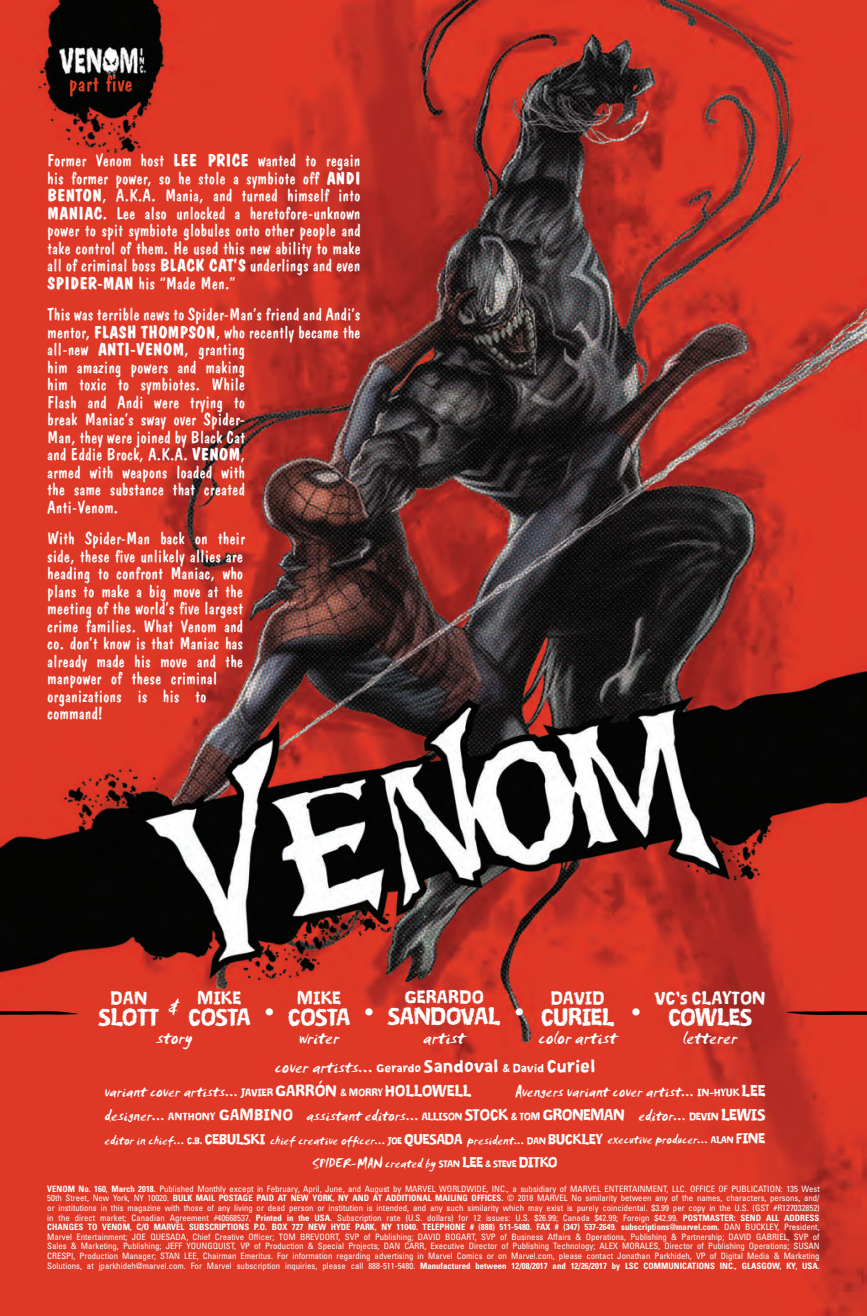
<style>
.page{position:relative;width:867px;height:1316px;background:#fff}
.page>*{position:absolute;margin:0;border:0;box-sizing:border-box;transform-origin:0 0}
.t1{font:800 22.75px "Coventry ITC Std";color:#fff}
.t2{font:22.75px "Dom Casual Com";color:#e84024}
.t3{font:19.78px "Smudger Std";color:#fff}
.t4{font:700 19.78px "Athenaeum Std";color:#fff}
.t5{font:18.72px "Smudger Std";color:#fff}
.t6{font:17.5px/17.5px "Dom Casual Com";letter-spacing:-.01em;color:#fff}
.t7{font:800 17.32px "Coventry ITC Std";letter-spacing:.04em;color:#fff}
.t8{font:16.8px/24px "Smudger Std";color:#fff;text-align:right}
.t9{font:14px "Smudger Std";color:#fff}
.t10{font:condensed 8.75px/9.6px "Univers LT Std";color:#fff;text-align:justify}
.s1{font-weight:700}
.s2{font-family:"Coventry ITC Std";font-weight:800;font-size:11.2px}
.s3{font-family:"Coventry ITC Std";font-weight:800;font-size:16.8px}
.s4{font-family:"Coventry ITC Std";font-weight:800;font-size:10.15px}
.s5{font-family:"Coventry ITC Std";font-weight:800;font-size:15.22px}
.s6{font-family:"Coventry ITC Std";font-weight:800;font-size:9.28px}
.s7{font-family:"Coventry ITC Std";font-weight:800;font-size:13.83px}
</style>
<div class="page">
<img style="left:0;top:0;width:866px;height:1315px">
<svg style="left:783px;top:1010px;width:83px;height:4px"></svg>
<svg style="left:0;top:1010px;width:80px;height:4px"></svg>
<h1 class="t2" style="left:69px;top:70px;width:66px">part five</h1>
<p class="t6" style="left:47px;top:151px;width:315px;text-align:justify">Former Venom host <span class="s1">LEE PRICE</span> wanted to regain his former power, so he stole a symbiote off <span class="s1">ANDI BENTON</span>, A.K.A. Mania, and turned himself into <span class="s1">MANIAC</span>. Lee also unlocked a heretofore-unknown power to spit symbiote globules onto other people and take control of them. He used this new ability to make all of criminal boss <span class="s1">BLACK CAT’S</span> underlings and even <span class="s1">SPIDER-MAN</span> his “Made Men.”</p>
<p class="t6" style="left:47px;top:305px;width:315px">This was terrible news to Spider-Man’s friend and Andi’s mentor, <span class="s1">FLASH THOMPSON</span>, who recently became the all-new <span class="s1">ANTI-VENOM</span>, granting<br>him amazing powers and making<br>him toxic to symbiotes. While<br>Flash and Andi were trying to<br>break Maniac’s sway over Spider-<br>Man, they were joined by Black Cat<br>and Eddie Brock, A.K.A. <span class="s1">VENOM</span>,<br>armed with weapons loaded with<br>the same substance that created<br>Anti-Venom.</p>
<p class="t6" style="left:47px;top:529px;width:199px">With Spider-Man back on their side, these five unlikely allies are heading to confront Maniac, who plans to make a big move at the meeting of the world’s five largest crime families. What Venom and co. don’t know is that Maniac has already made his move and the manpower of these criminal organizations is his to command!</p>
<h3 class="t7" style="left:111px;top:985px;width:38px">DAN</h3>
<h1 class="t1" style="left:99px;top:1000px;width:61px">SLOTT</h1>
<h2 class="t3" style="left:168px;top:995px;width:13px">&amp;</h2>
<h3 class="t7" style="left:198px;top:985px;width:45px">MIKE</h3>
<h1 class="t1" style="left:188px;top:1000px;width:63px">COSTA</h1>
<h2 class="t3" style="left:156px;top:1024px;width:38px">story</h2>
<h3 class="t7" style="left:404px;top:984px;width:80px">GERARDO</h3>
<h1 class="t1" style="left:388px;top:999px;width:114px">SANDOVAL</h1>
<h2 class="t3" style="left:423px;top:1025px;width:43px">artist</h2>
<h3 class="t7" style="left:297px;top:985px;width:45px">MIKE</h3>
<h1 class="t1" style="left:288px;top:1000px;width:63px">COSTA</h1>
<h2 class="t3" style="left:299px;top:1024px;width:42px">writer</h2>
<h3 class="t7" style="left:655px;top:985px;width:112px">VC's CLAYTON</h3>
<h1 class="t1" style="left:668px;top:1000px;width:85px">COWLES</h1>
<h3 class="t7" style="left:551px;top:985px;width:55px">DAVID</h3>
<h1 class="t1" style="left:541px;top:1000px;width:74px">CURIEL</h1>
<h2 class="t3" style="left:538px;top:1024px;width:80px">color artist</h2>
<h2 class="t3" style="left:682px;top:1024px;width:56px">letterer</h2>
<h2 class="t4" style="left:264px;top:998px;width:11px">•</h2>
<h2 class="t4" style="left:364px;top:998px;width:11px">•</h2>
<h2 class="t4" style="left:514px;top:998px;width:11px">•</h2>
<h2 class="t4" style="left:631px;top:998px;width:11px">•</h2>
<h3 class="t5" style="left:275px;top:1055px;width:321px">cover artists... <span class="s2">Gerardo</span> <span class="s3">Sandoval</span> <span class="s2">&amp; David</span> <span class="s3">Curiel</span></h3>
<h3 class="t8" style="left:104px;top:1080px;width:368px">variant cover artists... <span class="s4">JAVIER</span> <span class="s5">GARRÓN</span> <span class="s4">&amp; MORRY</span> <span class="s5">HOLLOWELL</span></h3>
<h3 class="t8" style="left:104px;top:1080px;width:662px">Avengers variant cover artist... <span class="s4">IN-HYUK</span> <span class="s5">LEE<br></span>designer... <span class="s4">ANTHONY</span> <span class="s5">GAMBINO</span> assistant editors... <span class="s4">ALLISON</span> <span class="s5">STOCK</span> <span class="s4">&amp; TOM</span> <span class="s5">GRONEMAN</span> editor... <span class="s4">DEVIN</span> <span class="s5">LEWIS</span></h3>
<h3 class="t9" style="left:104px;top:1130px;width:662px">editor in chief... <span class="s6">C.B.</span> <span class="s7">CEBULSKI</span> chief creative officer... <span class="s6">JOE</span> <span class="s7">QUESADA</span> president... <span class="s6">DAN</span> <span class="s7">BUCKLEY</span> executive producer... <span class="s6">ALAN</span> <span class="s7">FINE</span></h3>
<p class="t10" style="left:47px;top:1183px;width:773px"><span class="s1">VENOM No. 160, March 2018.</span> Published Monthly except in February, April, June, and August by MARVEL WORLDWIDE, INC., a subsidiary of MARVEL ENTERTAINMENT, LLC. OFFICE OF PUBLICATION: 135 West 50th Street, New York, NY 10020. <span class="s1">BULK MAIL POSTAGE PAID AT NEW YORK, NY AND AT ADDITIONAL MAILING OFFICES.</span> © 2018 MARVEL No similarity between any of the names, characters, persons, and/ or institutions in this magazine with those of any living or dead person or institution is intended, and any such similarity which may exist is purely coincidental. $3.99 per copy in the U.S. (GST #R127032852) in the direct market; Canadian Agreement #40668537. <span class="s1">Printed in the USA.</span> Subscription rate (U.S. dollars) for 12 issues: U.S. $26.99; Canada $42.99; Foreign $42.99. <span class="s1">POSTMASTER: SEND ALL ADDRESS CHANGES TO VENOM, C/O MARVEL SUBSCRIPTIONS P.O. BOX 727 NEW HYDE PARK, NY 11040. TELEPHONE # (888) 511-5480. FAX # (347) 537-2649. subscriptions@marvel.com.</span> DAN BUCKLEY, President, Marvel Entertainment; JOE QUESADA, Chief Creative Officer; TOM BREVOORT, SVP of Publishing; DAVID BOGART, SVP of Business Affairs &amp; Operations, Publishing &amp; Partnership; DAVID GABRIEL, SVP of Sales &amp; Marketing, Publishing; JEFF YOUNGQUIST, VP of Production &amp; Special Projects; DAN CARR, Executive Director of Publishing Technology; ALEX MORALES, Director of Publishing Operations; SUSAN CRESPI, Production Manager; STAN LEE, Chairman Emeritus. For information regarding advertising in Marvel Comics or on Marvel.com, please contact Jonathan Parkhideh, VP of Digital Media &amp; Marketing Solutions, at jparkhideh@marvel.com. For Marvel subscription inquiries, please call 888-511-5480. <span class="s1">Manufactured between 12/08/2017 and 12/26/2017 by LSC COMMUNICATIONS INC., GLASGOW, KY, USA.</span></p>
<h3 class="t9" style="left:312px;top:1153px;width:247px">SPIDER-MAN created by <span class="s6">STAN</span> <span class="s7">LEE</span> <span class="s6">&amp; STEVE</span> <span class="s7">DITKO</span></h3>
</div>
